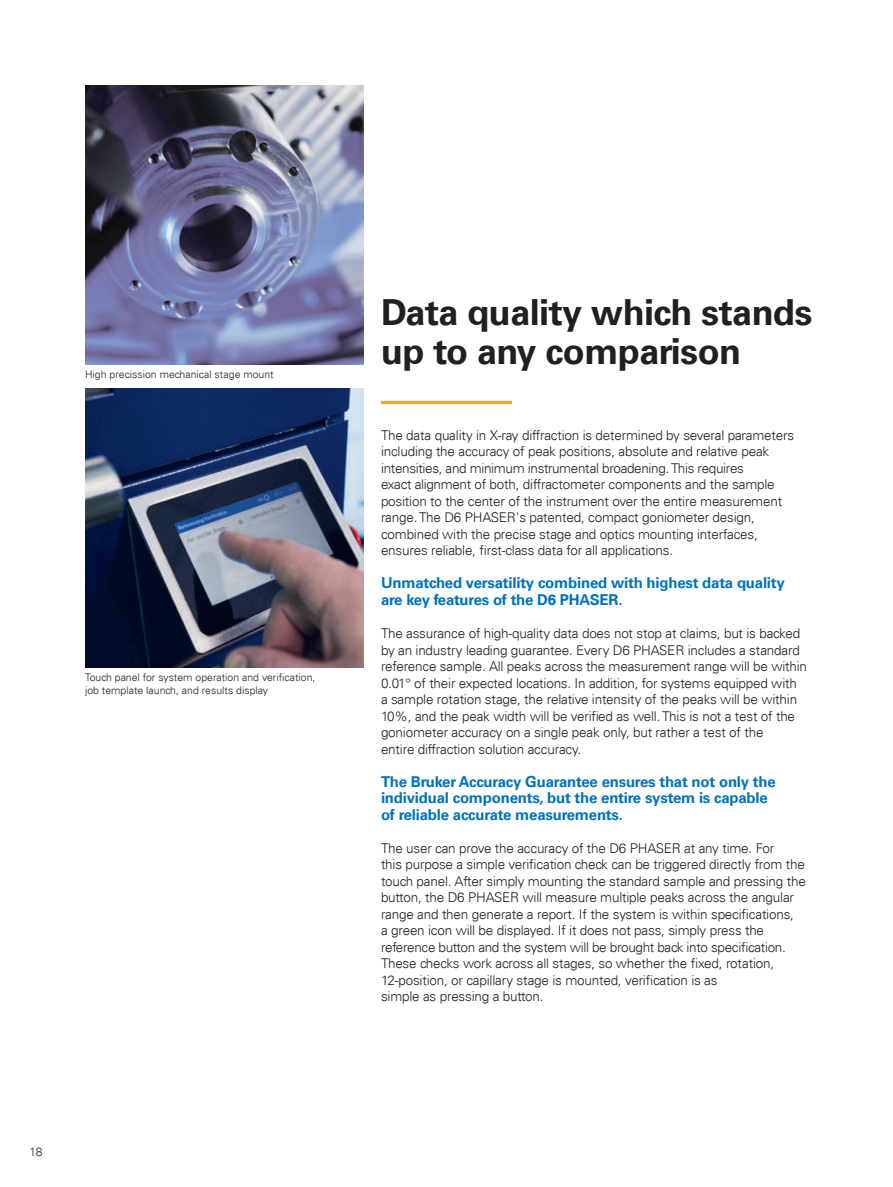
<style>
.page{position:relative;width:893px;height:1187px;background:#fff}
.page>*{position:absolute;margin:0;border:0;box-sizing:border-box;transform-origin:0 0}
.t1{font:700 36px/39px "Univers LT Std";letter-spacing:-.015em;color:#231f20}
.t2{font:700 15px/16.5px "Univers LT Std";letter-spacing:-.015em;color:#0072bc}
.t3{font:300 13.5px/16.5px "Univers LT Std";letter-spacing:-.015em;color:#231f20}
.t4{font:300 12px "Univers LT Std";color:#231f20}
.t5{font:300 10.5px/12.8px "Univers LT Std";color:#231f20}
</style>
<div class="page">
<img style="left:85px;top:85px;width:279px;height:279px">
<img style="left:85px;top:388px;width:279px;height:279px">
<hr style="left:381px;top:401px;width:131px;height:3px;background:#f9a21c">
<p class="t5" style="left:85px;top:369px;width:190px">High precission mechanical stage mount</p>
<p class="t5" style="left:85px;top:672px;width:232px">Touch panel for system operation and verification, job template launch, and results display</p>
<p class="t4" style="left:30px;top:1146px;width:14px">18</p>
<h1 class="t1" style="left:381px;top:297px;width:433px">Data quality which stands up to any comparison</h1>
<p class="t3" style="left:381px;top:428px;width:415px">The data quality in X-ray diffraction is determined by several parameters including the accuracy of peak positions, absolute and relative peak intensities, and minimum instrumental broadening. This requires<br>exact alignment of both, diffractometer components and the sample position to the center of the instrument over the entire measurement range. The D6 PHASER's patented, compact goniometer design, combined with the precise stage and optics mounting interfaces, ensures reliable, first-class data for all applications.</p>
<p class="t2" style="left:381px;top:577px;width:405px">Unmatched versatility combined with highest data quality are key features of the D6 PHASER.</p>
<p class="t3" style="left:381px;top:626px;width:428px">The assurance of high-quality data does not stop at claims, but is backed by an industry leading guarantee. Every D6 PHASER includes a standard reference sample. All peaks across the measurement range will be within 0.01° of their expected locations. In addition, for systems equipped with<br>a sample rotation stage, the relative intensity of the peaks will be within 10%, and the peak width will be verified as well. This is not a test of the goniometer accuracy on a single peak only, but rather a test of the<br>entire diffraction solution accuracy.</p>
<p class="t2" style="left:381px;top:775px;width:396px">The Bruker Accuracy Guarantee ensures that not only the individual components, but the entire system is capable of reliable accurate measurements.</p>
<p class="t3" style="left:381px;top:841px;width:426px">The user can prove the accuracy of the D6 PHASER at any time. For<br>this purpose a simple verification check can be triggered directly from the touch panel. After simply mounting the standard sample and pressing the button, the D6 PHASER will measure multiple peaks across the angular range and then generate a report. If the system is within specifications,<br>a green icon will be displayed. If it does not pass, simply press the reference button and the system will be brought back into specification.<br>These checks work across all stages, so whether the fixed, rotation, 12-position, or capillary stage is mounted, verification is as<br>simple as pressing a button.</p>
</div>
